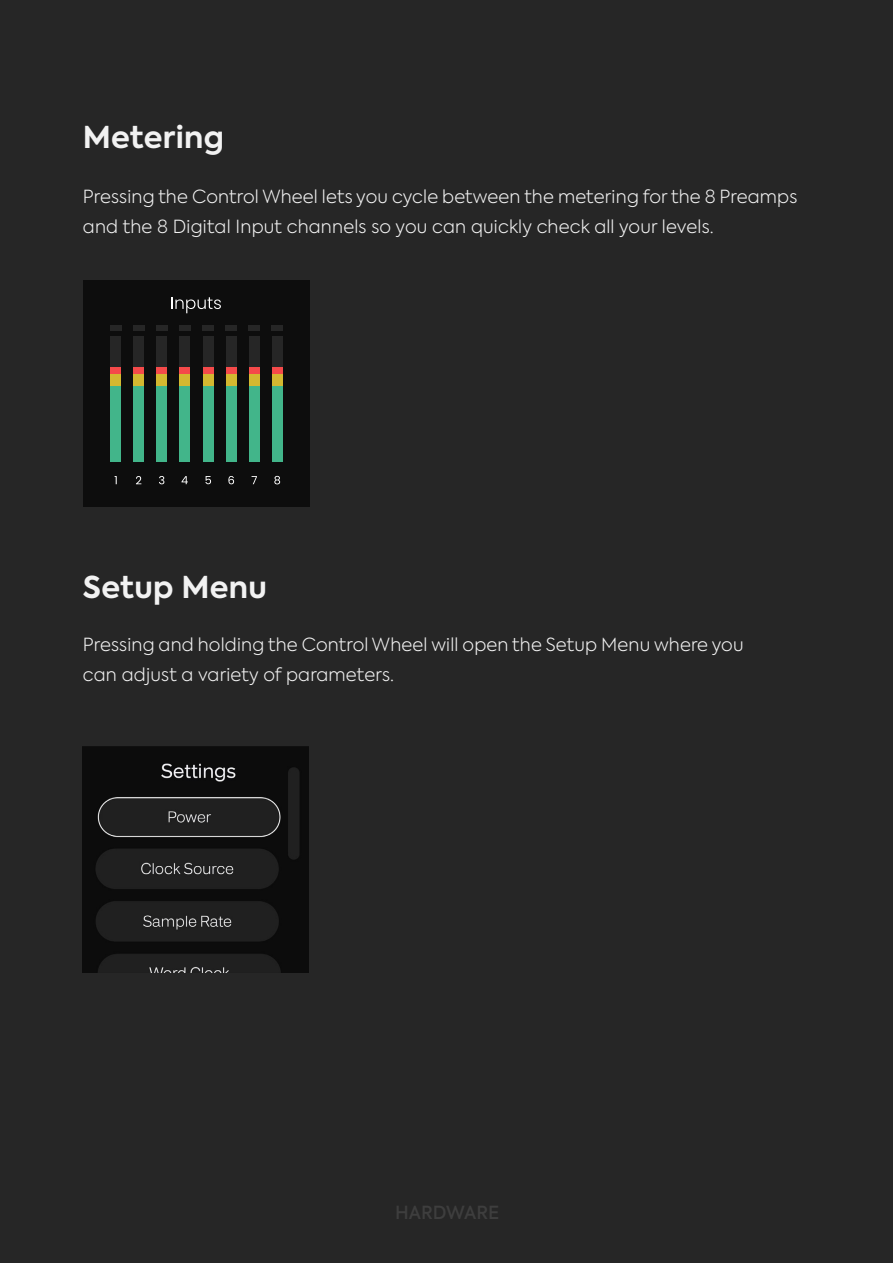
<style>
.page{position:relative;width:893px;height:1263px;background:#262626}
.page>*{position:absolute;margin:0;border:0;box-sizing:border-box;transform-origin:0 0}
.t1{font:700 30px "Axiforma";letter-spacing:.01em;color:#f2f2f2}
.t2{font:300 18px/30px "Axiforma";letter-spacing:.01em;color:#f2f2f2}
.t3{font:500 18px "Axiforma";color:#3e3e3e}
</style>
<div class="page">
<div style="left:83px;top:281px;width:227px;height:226px;background:#0d0d0d"></div>
<div style="left:133px;top:326px;width:11px;height:5px;background:#262626"></div>
<div style="left:133px;top:336px;width:11px;height:32px;background:#262626"></div>
<div style="left:133px;top:368px;width:11px;height:6px;background:#f54a4a"></div>
<div style="left:133px;top:374px;width:11px;height:12px;background:#d4b830"></div>
<div style="left:133px;top:386px;width:11px;height:76px;background:#42b58a"></div>
<div style="left:110px;top:325px;width:11px;height:6px;background:#262626"></div>
<div style="left:110px;top:336px;width:11px;height:32px;background:#262626"></div>
<div style="left:110px;top:368px;width:11px;height:6px;background:#f54a4a"></div>
<div style="left:110px;top:374px;width:11px;height:12px;background:#d4b830"></div>
<div style="left:110px;top:386px;width:11px;height:76px;background:#42b58a"></div>
<div style="left:179px;top:326px;width:11px;height:5px;background:#262626"></div>
<div style="left:179px;top:336px;width:11px;height:32px;background:#262626"></div>
<div style="left:179px;top:368px;width:11px;height:6px;background:#f54a4a"></div>
<div style="left:179px;top:374px;width:11px;height:12px;background:#d4b830"></div>
<div style="left:179px;top:386px;width:11px;height:76px;background:#42b58a"></div>
<div style="left:156px;top:325px;width:11px;height:6px;background:#262626"></div>
<div style="left:156px;top:336px;width:11px;height:32px;background:#262626"></div>
<div style="left:156px;top:368px;width:11px;height:6px;background:#f54a4a"></div>
<div style="left:156px;top:374px;width:11px;height:12px;background:#d4b830"></div>
<div style="left:156px;top:386px;width:11px;height:76px;background:#42b58a"></div>
<div style="left:226px;top:326px;width:11px;height:5px;background:#262626"></div>
<div style="left:226px;top:336px;width:10px;height:32px;background:#262626"></div>
<div style="left:226px;top:368px;width:10px;height:6px;background:#f54a4a"></div>
<div style="left:226px;top:374px;width:10px;height:12px;background:#d4b830"></div>
<div style="left:226px;top:386px;width:10px;height:76px;background:#42b58a"></div>
<div style="left:203px;top:325px;width:11px;height:6px;background:#262626"></div>
<div style="left:203px;top:336px;width:10px;height:32px;background:#262626"></div>
<div style="left:203px;top:368px;width:10px;height:6px;background:#f54a4a"></div>
<div style="left:203px;top:374px;width:10px;height:12px;background:#d4b830"></div>
<div style="left:203px;top:386px;width:10px;height:76px;background:#42b58a"></div>
<div style="left:272px;top:325px;width:11px;height:6px;background:#262626"></div>
<div style="left:272px;top:336px;width:10px;height:32px;background:#262626"></div>
<div style="left:272px;top:368px;width:10px;height:6px;background:#f54a4a"></div>
<div style="left:272px;top:374px;width:10px;height:12px;background:#d4b830"></div>
<div style="left:272px;top:386px;width:10px;height:76px;background:#42b58a"></div>
<div style="left:249px;top:325px;width:11px;height:6px;background:#262626"></div>
<div style="left:249px;top:336px;width:10px;height:32px;background:#262626"></div>
<div style="left:249px;top:368px;width:10px;height:6px;background:#f54a4a"></div>
<div style="left:249px;top:374px;width:10px;height:12px;background:#d4b830"></div>
<div style="left:249px;top:386px;width:10px;height:76px;background:#42b58a"></div>
<svg style="left:172px;top:297px;width:49px;height:16px"></svg>
<svg style="left:115px;top:476px;width:2px;height:8px"></svg>
<svg style="left:136px;top:476px;width:5px;height:8px"></svg>
<svg style="left:159px;top:476px;width:5px;height:8px"></svg>
<svg style="left:181px;top:476px;width:7px;height:8px"></svg>
<svg style="left:228px;top:476px;width:6px;height:8px"></svg>
<svg style="left:252px;top:476px;width:5px;height:8px"></svg>
<svg style="left:274px;top:476px;width:6px;height:8px"></svg>
<svg style="left:205px;top:476px;width:6px;height:8px"></svg>
<img style="left:83px;top:746px;width:226px;height:226px">
<h1 class="t1" style="left:83px;top:116px;width:143px">Metering</h1>
<p class="t2" style="left:83px;top:182px;width:716px">Pressing the Control Wheel lets you cycle between the metering for the 8 Preamps and the 8 Digital Input channels so you can quickly check all your levels.</p>
<h1 class="t1" style="left:83px;top:566px;width:185px">Setup Menu</h1>
<p class="t2" style="left:83px;top:629px;width:662px">Pressing and holding the Control Wheel will open the Setup Menu where you can adjust a variety of parameters.</p>
<p class="t3" style="left:395px;top:1200px;width:106px">HARDWARE</p>
</div>
